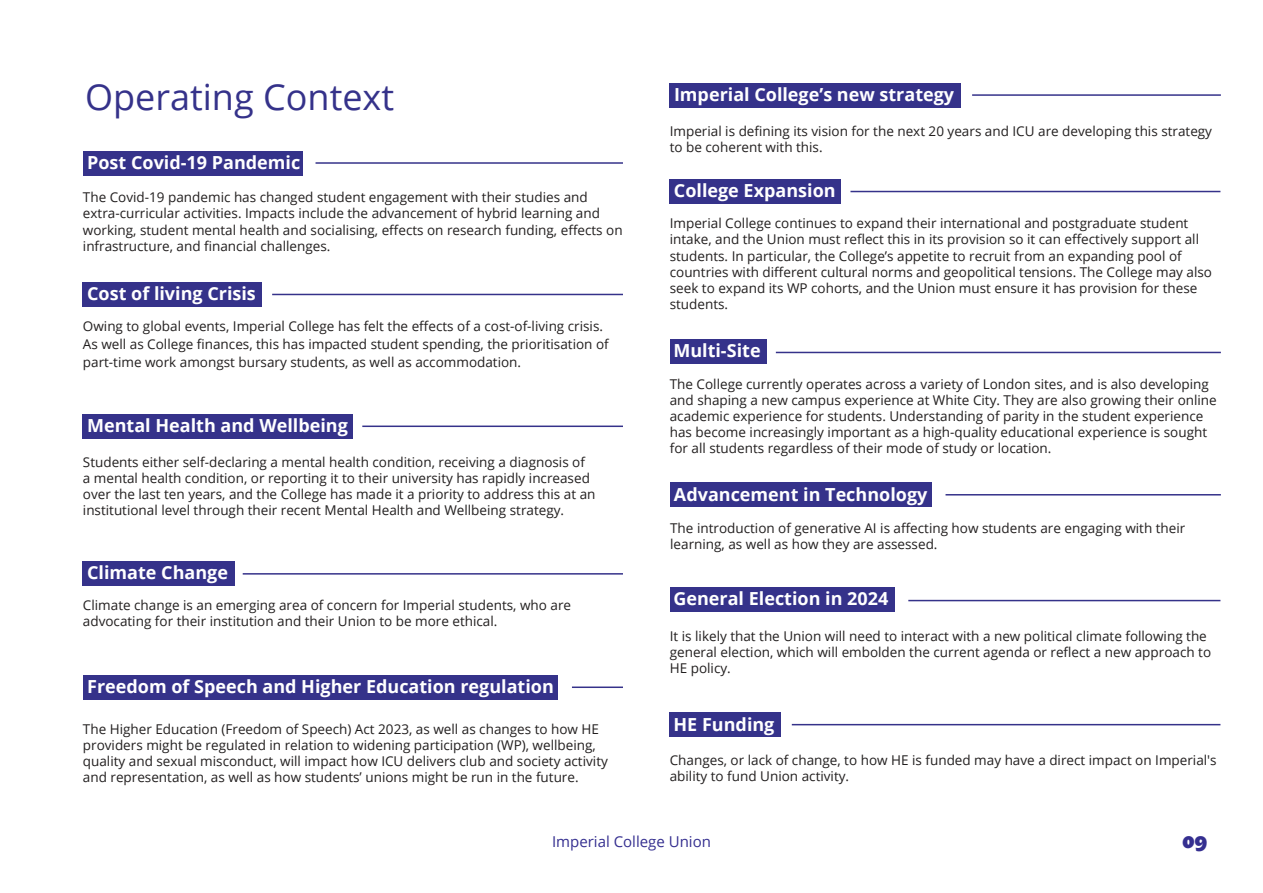
<style>
.page{position:relative;width:1263px;height:893px;background:#fff}
.page>*{position:absolute;margin:0;border:0;box-sizing:border-box;transform-origin:0 0}
.t1{font:36px "Open Sans";color:#35328a}
.t2{font:900 21px "Macho";color:#352f90}
.t3{font:700 18px "Open Sans";color:#fff}
.t4{font:15px "Open Sans";color:#352f90}
.t5{font:13.5px/16.2px "Open Sans";color:#221f1f}
</style>
<div class="page">
<div style="left:83px;top:151px;width:220px;height:24px;background:#35328a"></div>
<div style="left:83px;top:282px;width:179px;height:25px;background:#35328a"></div>
<div style="left:83px;top:414px;width:270px;height:24px;background:#35328a"></div>
<div style="left:83px;top:561px;width:152px;height:25px;background:#35328a"></div>
<div style="left:83px;top:675px;width:474px;height:24px;background:#35328a"></div>
<div style="left:670px;top:83px;width:291px;height:24px;background:#35328a"></div>
<div style="left:670px;top:179px;width:171px;height:25px;background:#35328a"></div>
<div style="left:670px;top:339px;width:96px;height:24px;background:#35328a"></div>
<div style="left:670px;top:483px;width:262px;height:24px;background:#35328a"></div>
<hr style="left:315px;top:162px;width:308px;height:2px;background:#35328a">
<hr style="left:272px;top:294px;width:351px;height:1px;background:#35328a">
<hr style="left:362px;top:426px;width:261px;height:1px;background:#35328a">
<hr style="left:243px;top:573px;width:380px;height:2px;background:#35328a">
<hr style="left:572px;top:686px;width:51px;height:2px;background:#35328a">
<hr style="left:972px;top:94px;width:249px;height:2px;background:#35328a">
<hr style="left:850px;top:191px;width:370px;height:1px;background:#35328a">
<hr style="left:776px;top:352px;width:445px;height:1px;background:#35328a">
<hr style="left:945px;top:494px;width:276px;height:1px;background:#35328a">
<div style="left:670px;top:587px;width:225px;height:24px;background:#35328a"></div>
<div style="left:670px;top:712px;width:111px;height:25px;background:#35328a"></div>
<hr style="left:908px;top:600px;width:312px;height:1px;background:#35328a">
<hr style="left:792px;top:724px;width:428px;height:1px;background:#35328a">
<h1 class="t1" style="left:85px;top:82px;width:311px">Operating Context</h1>
<h3 class="t3" style="left:87px;top:155px;width:215px">Post Covid-19 Pandemic</h3>
<p class="t5" style="left:83px;top:190px;width:541px">The Covid-19 pandemic has changed student engagement with their studies and extra-curricular activities. Impacts include the advancement of hybrid learning and working, student mental health and socialising, effects on research funding, effects on infrastructure, and financial challenges.</p>
<h3 class="t3" style="left:87px;top:287px;width:170px">Cost of living Crisis</h3>
<p class="t5" style="left:83px;top:317px;width:527px;line-height:18px">Owing to global events, Imperial College has felt the effects of a cost-of-living crisis.<br>As well as College finances, this has impacted student spending, the prioritisation of part-time work amongst bursary students, as well as accommodation.</p>
<h3 class="t3" style="left:87px;top:418px;width:262px">Mental Health and Wellbeing</h3>
<p class="t5" style="left:83px;top:455px;width:514px">Students either self-declaring a mental health condition, receiving a diagnosis of a mental health condition, or reporting it to their university has rapidly increased over the last ten years, and the College has made it a priority to address this at an institutional level through their recent Mental Health and Wellbeing strategy.</p>
<h3 class="t3" style="left:87px;top:566px;width:142px">Climate Change</h3>
<p class="t5" style="left:83px;top:598px;width:490px">Climate change is an emerging area of concern for Imperial students, who are advocating for their institution and their Union to be more ethical.</p>
<h3 class="t3" style="left:87px;top:679px;width:468px">Freedom of Speech and Higher Education regulation</h3>
<p class="t5" style="left:83px;top:720px;width:526px">The Higher Education (Freedom of Speech) Act 2023, as well as changes to how HE providers might be regulated in relation to widening participation (WP), wellbeing, quality and sexual misconduct, will impact how ICU delivers club and society activity and representation, as well as how students’ unions might be run in the future.</p>
<h3 class="t3" style="left:674px;top:87px;width:282px">Imperial College’s new strategy</h3>
<p class="t5" style="left:670px;top:123px;width:544px">Imperial is defining its vision for the next 20 years and ICU are developing this strategy to be coherent with this.</p>
<h3 class="t3" style="left:674px;top:184px;width:163px">College Expansion</h3>
<p class="t5" style="left:670px;top:217px;width:544px">Imperial College continues to expand their international and postgraduate student intake, and the Union must reflect this in its provision so it can effectively support all students. In particular, the College’s appetite to recruit from an expanding pool of countries with different cultural norms and geopolitical tensions. The College may also seek to expand its WP cohorts, and the Union must ensure it has provision for these students.</p>
<h3 class="t3" style="left:673px;top:343px;width:89px">Multi-Site</h3>
<p class="t5" style="left:670px;top:377px;width:548px">The College currently operates across a variety of London sites, and is also developing and shaping a new campus experience at White City. They are also growing their online academic experience for students. Understanding of parity in the student experience has become increasingly important as a high-quality educational experience is sought for all students regardless of their mode of study or location.</p>
<h3 class="t3" style="left:674px;top:487px;width:255px">Advancement in Technology</h3>
<p class="t5" style="left:670px;top:519px;width:517px">The introduction of generative AI is affecting how students are engaging with their learning, as well as how they are assessed.</p>
<h3 class="t3" style="left:673px;top:591px;width:216px">General Election in 2024</h3>
<p class="t5" style="left:670px;top:629px;width:543px">It is likely that the Union will need to interact with a new political climate following the general election, which will embolden the current agenda or reflect a new approach to<br>HE policy.</p>
<h3 class="t3" style="left:673px;top:717px;width:102px">HE Funding</h3>
<p class="t5" style="left:670px;top:754px;width:548px">Changes, or lack of change, to how HE is funded may have a direct impact on Imperial's ability to fund Union activity.</p>
<p class="t4" style="left:552px;top:836px;width:160px">Imperial College Union</p>
<h2 class="t2" style="left:1182px;top:832px;width:27px">09</h2>
</div>
